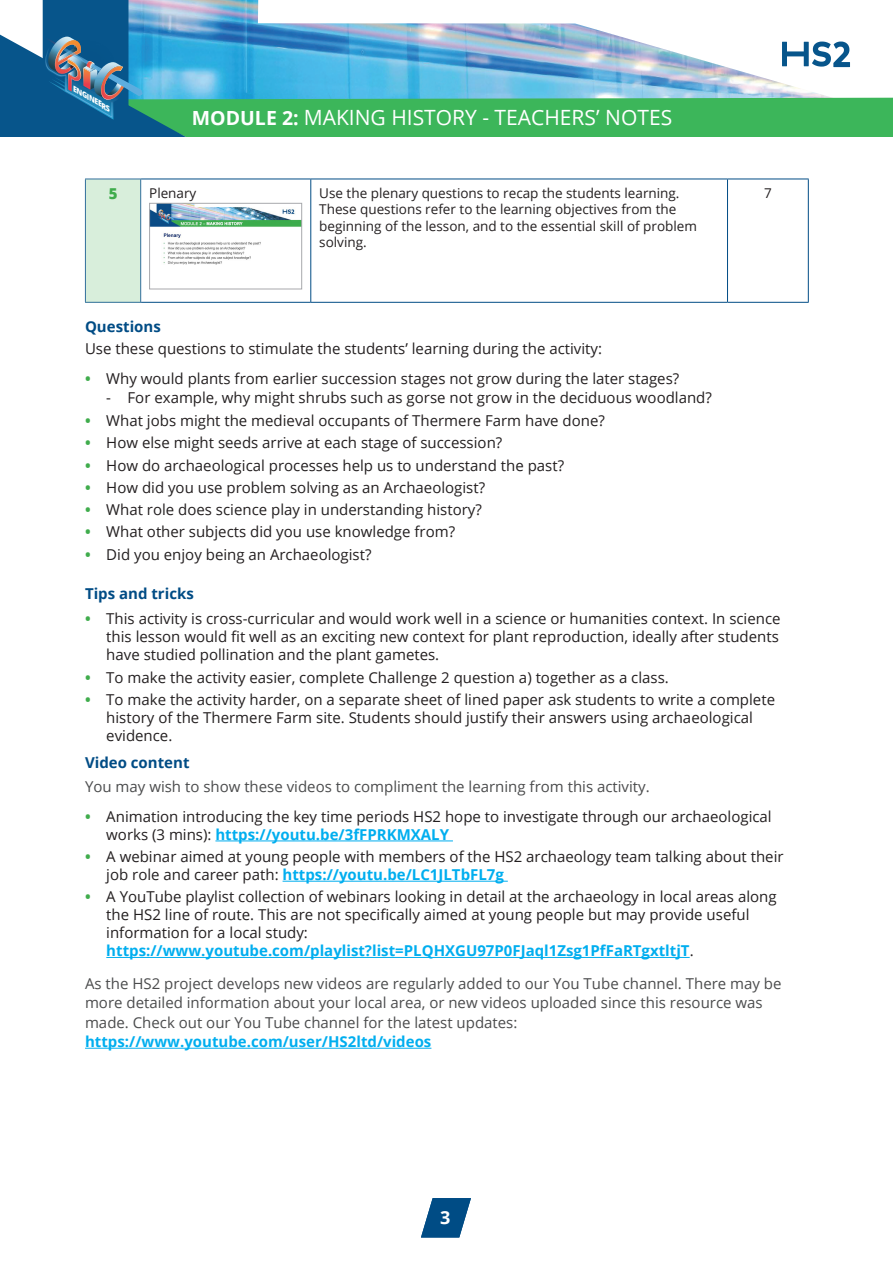
<style>
.page{position:relative;width:893px;height:1263px;background:#fff}
.page>*{position:absolute;margin:0;border:0;box-sizing:border-box;transform-origin:0 0}
.t1{font:21px "Open Sans";color:#fff}
.t2{font:700 18px "Open Sans";color:#fff}
.Body_copy{font:15px/18px "Open Sans";color:#231f20}
.body_copy{font:15px/19.5px "Open Sans";color:#4b4c4d}
.sub_sub_heading_blue{font:700 15px "Open Sans";color:#004c85}
.table_body{font:800 15px "Open Sans";color:#3fac4c}
.table_body-2{font:13.5px/16.5px "Open Sans";color:#231f20}
.t3{font:italic 800 7.05px "Open Sans";color:#fff;scale:1.15 1}
.s1{font-weight:700;font-size:19.5px}
.s2{font-weight:700;color:#3fac4c}
.s3{font-weight:700;color:#00aeef}
</style>
<div class="page">
<img style="left:0;top:0;width:893px;height:136px">
<hr style="left:215px;top:840px;width:238px;height:1px;background:#00aeef">
<hr style="left:283px;top:881px;width:225px;height:1px;background:#00aeef">
<hr style="left:106px;top:957px;width:584px;height:1px;background:#00aeef">
<hr style="left:85px;top:1048px;width:346px;height:1px;background:#00aeef">
<div style="left:85px;top:179px;width:56px;height:123px;background:#d8eedb"></div>
<hr style="left:85px;top:179px;width:56px;height:1px;background:#33709d">
<hr style="left:141px;top:179px;width:170px;height:1px;background:#004c85">
<hr style="left:311px;top:179px;width:416px;height:1px;background:#004c85">
<hr style="left:310px;top:179px;width:1px;height:123px;background:#004c85">
<hr style="left:727px;top:179px;width:82px;height:1px;background:#004c85">
<hr style="left:727px;top:179px;width:1px;height:123px;background:#004c85">
<hr style="left:808px;top:179px;width:1px;height:123px;background:#004c85">
<hr style="left:141px;top:302px;width:170px;height:1px;background:#004c85">
<hr style="left:311px;top:302px;width:416px;height:1px;background:#004c85">
<hr style="left:727px;top:302px;width:82px;height:1px;background:#004c85">
<hr style="left:85px;top:179px;width:1px;height:123px;background:#33709d">
<hr style="left:140px;top:179px;width:1px;height:123px;background:#33709d">
<hr style="left:85px;top:302px;width:56px;height:1px;background:#33709d">
<img style="left:151px;top:205px;width:149px;height:60px">
<div style="left:149px;top:203px;width:153px;height:86px;border:1px solid #a8a9ad"></div>
<svg style="left:421px;top:1198px;width:50px;height:39px"></svg>
<p class="t3" style="left:77px;top:84px;width:39px;rotate:30deg">ENGINEERS</p>
<h1 class="t1" style="left:192px;top:102px;width:482px"><span class="s1">MODULE 2:</span> MAKING HISTORY - TEACHERS’ NOTES</h1>
<p class="table_body" style="left:109px;top:182px;width:10px">5</p>
<p class="table_body-2" style="left:149px;top:184px;width:49px">Plenary</p>
<p class="table_body-2" style="left:319px;top:184px;width:379px">Use the plenary questions to recap the students learning.<br>These questions refer to the learning objectives from the beginning of the lesson, and to the essential skill of problem solving.</p>
<p class="table_body-2" style="left:764px;top:184px;width:9px">7</p>
<p class="sub_sub_heading_blue" style="left:85px;top:316px;width:77px">Questions</p>
<p class="Body_copy" style="left:85px;top:339px;width:518px">Use these questions to stimulate the students’ learning during the activity:</p>
<p class="Body_copy" style="left:85px;top:369px;width:596px"><span class="s2">•</span> Why would plants from earlier succession stages not grow during the later stages?</p>
<p class="Body_copy" style="left:106px;top:388px;width:607px">- For example, why might shrubs such as gorse not grow in the deciduous woodland?</p>
<p class="Body_copy" style="left:85px;top:411px;width:521px"><span class="s2">•</span> What jobs might the medieval occupants of Thermere Farm have done?</p>
<p class="Body_copy" style="left:85px;top:433px;width:419px"><span class="s2">•</span> How else might seeds arrive at each stage of succession?</p>
<p class="Body_copy" style="left:85px;top:456px;width:481px"><span class="s2">•</span> How do archaeological processes help us to understand the past?</p>
<p class="Body_copy" style="left:85px;top:478px;width:402px"><span class="s2">•</span> How did you use problem solving as an Archaeologist?</p>
<p class="Body_copy" style="left:85px;top:500px;width:398px"><span class="s2">•</span> What role does science play in understanding history?</p>
<p class="Body_copy" style="left:85px;top:522px;width:372px"><span class="s2">•</span> What other subjects did you use knowledge from?</p>
<p class="Body_copy" style="left:85px;top:545px;width:288px"><span class="s2">•</span> Did you enjoy being an Archaeologist?</p>
<p class="sub_sub_heading_blue" style="left:85px;top:583px;width:110px">Tips and tricks</p>
<p class="Body_copy" style="left:106px;top:609px;width:676px;text-align:justify;text-indent:-21px"><span class="s2">•</span> This activity is cross-curricular and would work well in a science or humanities context. In science this lesson would fit well as an exciting new context for plant reproduction, ideally after students have studied pollination and the plant gametes.</p>
<p class="Body_copy" style="left:85px;top:668px;width:585px"><span class="s2">•</span> To make the activity easier, complete Challenge 2 question a) together as a class.</p>
<p class="Body_copy" style="left:106px;top:690px;width:670px;text-indent:-21px"><span class="s2">•</span> To make the activity harder, on a separate sheet of lined paper ask students to write a complete history of the Thermere Farm site. Students should justify their answers using archaeological evidence.</p>
<p class="sub_sub_heading_blue" style="left:85px;top:752px;width:106px">Video content</p>
<p class="body_copy" style="left:85px;top:776px;width:566px">You may wish to show these videos to compliment the learning from this activity.</p>
<p class="Body_copy" style="left:106px;top:807px;width:667px;text-indent:-21px"><span class="s2">•</span> Animation introducing the key time periods HS2 hope to investigate through our archaeological works (3 mins): <span class="s3">https://youtu.be/3fFPRKMXALY</span></p>
<p class="Body_copy" style="left:106px;top:847px;width:679px;text-indent:-21px"><span class="s2">•</span> A webinar aimed at young people with members of the HS2 archaeology team talking about their job role and career path: <span class="s3">https://youtu.be/LC1JLTbFL7g</span></p>
<p class="Body_copy" style="left:106px;top:887px;width:672px;text-indent:-21px"><span class="s2">•</span> A YouTube playlist collection of webinars looking in detail at the archaeology in local areas along the HS2 line of route. This are not specifically aimed at young people but may provide useful information for a local study: <span class="s3">https://www.youtube.com/playlist?list=PLQHXGU97P0FJaql1Zsg1PfFaRTgxtltjT</span>.</p>
<p class="body_copy" style="left:85px;top:973px;width:698px">As the HS2 project develops new videos are regularly added to our You Tube channel. There may be more detailed information about your local area, or new videos uploaded since this resource was made. Check out our You Tube channel for the latest updates: <span class="s3">https://www.youtube.com/user/HS2ltd/videos</span></p>
<p class="t2" style="left:440px;top:1205px;width:12px">3</p>
</div>
